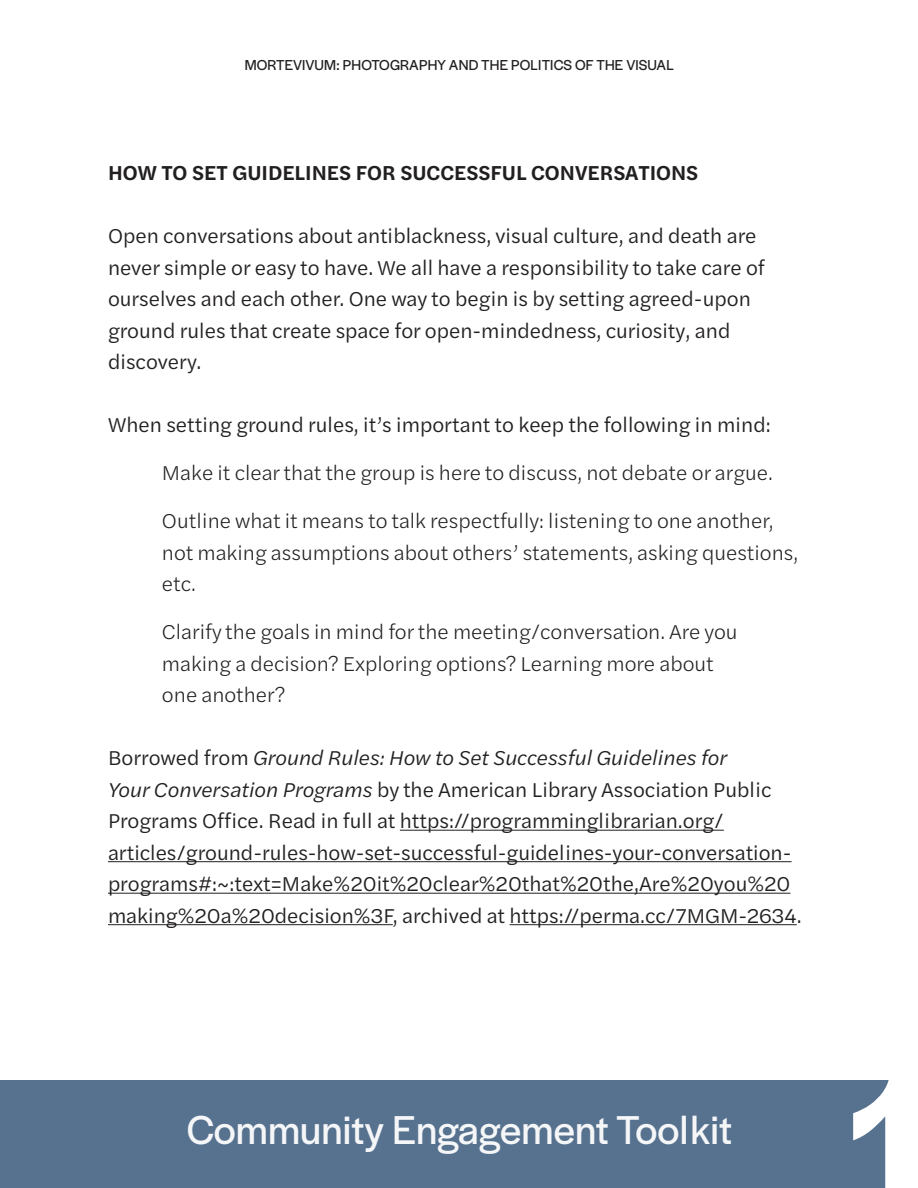
<style>
.page{position:relative;width:918px;height:1188px;background:#fff}
.page>*{position:absolute;margin:0;border:0;box-sizing:border-box;transform-origin:0 0}
.t1{font:168px "Halyard Display VF";color:#fff}
.t2{font:42px "Halyard Display VF";letter-spacing:.005em;color:#fff}
.Paragraph_Style_2{font:21px/31.5px "Halyard Text VF";color:#221f20}
.Paragraph_Style_3{font:21px/31.5px "Halyard Text VF";color:#221f20}
.Heading_3_3{font:21px "Halyard Text VF";color:#221f20}
.Heading_2_3{font:15px "Halyard Display VF";letter-spacing:.01em;color:#221f20}
.s1{font-style:italic}
</style>
<div class="page">
<div style="left:0;top:1080px;width:918px;height:108px;background:#57728f"></div>
<hr style="left:400px;top:830px;width:324px;height:1px;background:#221f20">
<hr style="left:108px;top:861px;width:684px;height:1px;background:#221f20">
<hr style="left:108px;top:893px;width:683px;height:1px;background:#221f20">
<hr style="left:108px;top:924px;width:285px;height:1px;background:#221f20">
<hr style="left:510px;top:924px;width:287px;height:1px;background:#221f20">
<h2 class="Heading_2_3" style="left:245px;top:55px;width:431px">MORTEVIVUM: PHOTOGRAPHY AND THE POLITICS OF THE VISUAL</h2>
<h3 class="Heading_3_3" style="left:108px;top:158px;width:592px">HOW TO SET GUIDELINES FOR SUCCESSFUL CONVERSATIONS</h3>
<p class="Paragraph_Style_2" style="left:108px;top:219px;width:658px">Open conversations about antiblackness, visual culture, and death are never simple or easy to have. We all have a responsibility to take care of ourselves and each other. One way to begin is by setting agreed-upon ground rules that create space for open-mindedness, curiosity, and discovery.</p>
<p class="Paragraph_Style_2" style="left:108px;top:408px;width:664px">When setting ground rules, it’s important to keep the following in mind:</p>
<p class="Paragraph_Style_3" style="left:162px;top:456px;width:612px">Make it clear that the group is here to discuss, not debate or argue.</p>
<p class="Paragraph_Style_3" style="left:162px;top:504px;width:638px">Outline what it means to talk respectfully: listening to one another, not making assumptions about others’ statements, asking questions, etc.</p>
<p class="Paragraph_Style_3" style="left:162px;top:615px;width:577px">Clarify the goals in mind for the meeting/conversation. Are you making a decision? Exploring options? Learning more about one another?</p>
<p class="Paragraph_Style_2" style="left:108px;top:741px;width:695px">Borrowed from <span class="s1">Ground Rules: How to Set Successful Guidelines for<br>Your Conversation Programs</span> by the American Library Association Public Programs Office. Read in full at https://programminglibrarian.org/ articles/ground-rules-how-set-successful-guidelines-your-conversation&shy;programs#:~:text=Make%20it%20clear%20that%20the,Are%20you%20 making%20a%20decision%3F, archived at https://perma.cc/7MGM-2634.</p>
<h2 class="t2" style="left:186px;top:1100px;width:548px">Community Engagement Toolkit</h2>
<h1 class="t1" style="left:848px;top:1014px;width:82px">1</h1>
</div>
